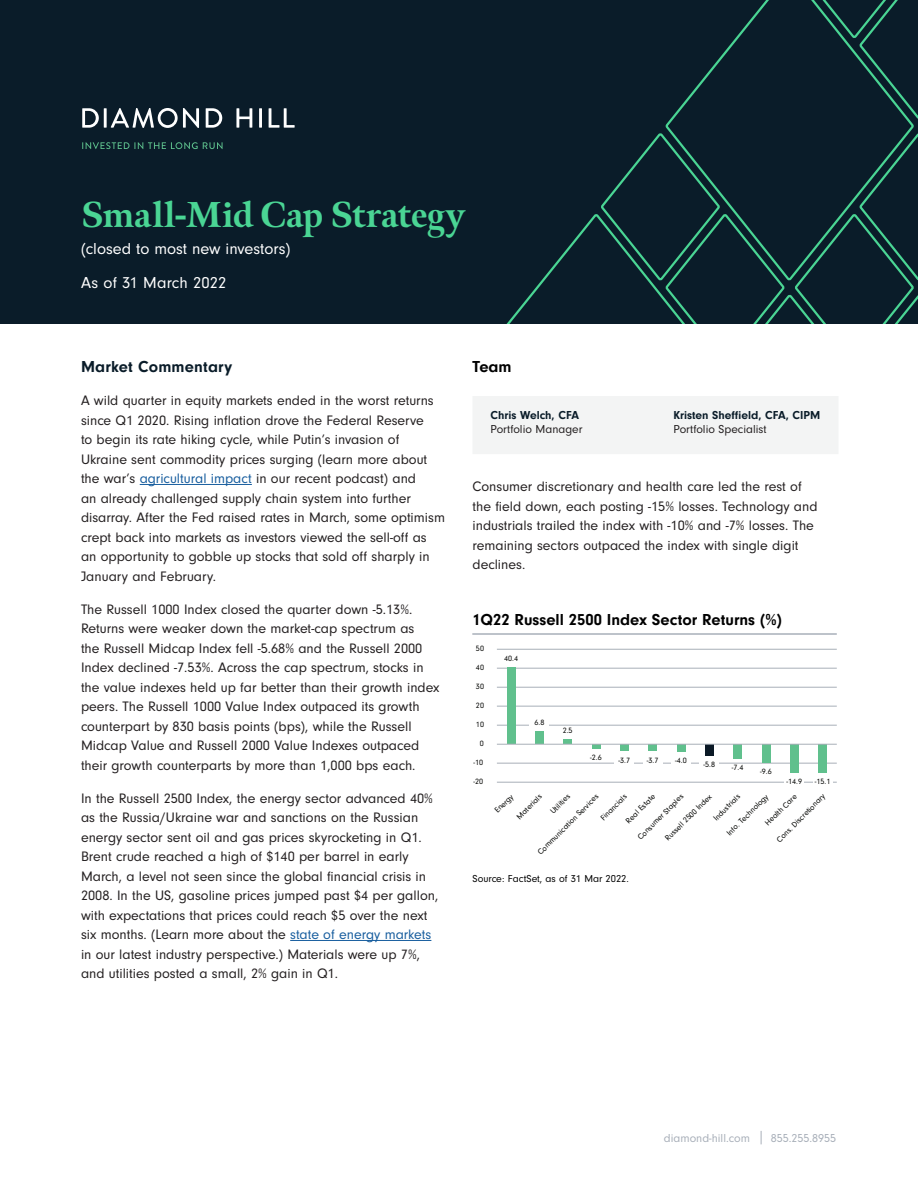
<style>
.page{position:relative;width:918px;height:1188px;background:#fff}
.page>*{position:absolute;margin:0;border:0;box-sizing:border-box;transform-origin:0 0}
.Page_title{font:800 36px "Meno Display";letter-spacing:-.005em;color:#4ad594}
.Table_Chart_-_Title{font:700 16.5px "Neuzeit Gro";color:#000}
.Page_title-2{font:16.5px "Neuzeit Gro";color:#fff}
.Subhead_Bold{font:700 16.5px "Neuzeit Gro";letter-spacing:.01em;color:#0a1c29}
.Subhead{font:16.5px "Neuzeit Gro";letter-spacing:.005em;color:#fff}
.Body_copy{font:14.25px/19.5px "Neuzeit Gro";color:#231f20}
.t1{font:700 12px/14.4px "Neuzeit Gro";color:#0a1c29}
.t2{font:12px "Neuzeit Gro";color:#a8afb9}
.t3{font:12px "Neuzeit Gro";color:#231f20}
.Legal__with_footnote{font:10.5px "Neuzeit Gro";color:#000}
.t4{font:8.1px "Neuzeit Gro";color:#040503}
.s1{color:#175d9e}
.s2{font-weight:400;color:#231f20}
</style>
<div class="page">
<svg style="left:761px;top:1131px;width:1px;height:13px"></svg>
<div style="left:0;top:0;width:918px;height:324px;background:#0a1c29"></div>
<svg style="left:506px;top:0;width:412px;height:324px"></svg>
<svg style="left:82px;top:108px;width:17px;height:20px"></svg>
<hr style="left:104px;top:108px;width:3px;height:20px;background:#fff">
<svg style="left:111px;top:108px;width:88px;height:20px"></svg>
<svg style="left:206px;top:108px;width:16px;height:20px"></svg>
<svg style="left:236px;top:108px;width:16px;height:20px"></svg>
<hr style="left:259px;top:108px;width:3px;height:20px;background:#fff">
<svg style="left:269px;top:108px;width:26px;height:20px"></svg>
<svg style="left:82px;top:142px;width:141px;height:7px"></svg>
<hr style="left:140px;top:484px;width:112px;height:1px;background:#175d9e">
<hr style="left:290px;top:940px;width:141px;height:1px;background:#175d9e">
<div style="left:473px;top:396px;width:365px;height:58px;background:#f3f4f4"></div>
<hr style="left:497px;top:649px;width:340px;height:1px;background:#a8afb8">
<hr style="left:497px;top:668px;width:340px;height:1px;background:#a8afb8">
<hr style="left:497px;top:687px;width:340px;height:1px;background:#a8afb8">
<hr style="left:497px;top:706px;width:340px;height:1px;background:#a8afb8">
<hr style="left:497px;top:725px;width:340px;height:1px;background:#a8afb8">
<hr style="left:497px;top:763px;width:340px;height:1px;background:#a8afb8">
<hr style="left:497px;top:782px;width:340px;height:1px;background:#a8afb8">
<div style="left:705px;top:744px;width:9px;height:11px;background:#0b1926"></div>
<div style="left:507px;top:667px;width:9px;height:77px;background:#60c08d"></div>
<div style="left:535px;top:731px;width:9px;height:13px;background:#60c08d"></div>
<div style="left:563px;top:739px;width:9px;height:5px;background:#60c08d"></div>
<div style="left:592px;top:744px;width:8px;height:5px;background:#60c08d"></div>
<div style="left:620px;top:744px;width:9px;height:7px;background:#60c08d"></div>
<div style="left:648px;top:744px;width:9px;height:7px;background:#60c08d"></div>
<div style="left:677px;top:744px;width:8px;height:8px;background:#60c08d"></div>
<div style="left:733px;top:744px;width:9px;height:14px;background:#60c08d"></div>
<div style="left:762px;top:744px;width:8px;height:18px;background:#60c08d"></div>
<div style="left:790px;top:744px;width:9px;height:29px;background:#60c08d"></div>
<div style="left:818px;top:744px;width:9px;height:29px;background:#60c08d"></div>
<hr style="left:497px;top:744px;width:340px;height:1px;background:#a8afb8">
<div style="left:530px;top:718px;width:19px;height:10px;background:#fff"></div>
<div style="left:615px;top:755px;width:19px;height:10px;background:#fff"></div>
<div style="left:643px;top:755px;width:19px;height:11px;background:#fff"></div>
<div style="left:672px;top:756px;width:19px;height:10px;background:#fff"></div>
<div style="left:700px;top:758px;width:19px;height:10px;background:#fff"></div>
<div style="left:785px;top:776px;width:19px;height:10px;background:#fff"></div>
<div style="left:813px;top:776px;width:19px;height:10px;background:#fff"></div>
<hr style="left:472px;top:633px;width:365px;height:2px;background:#a8afb9">
<p class="Page_title" style="left:81px;top:192px;width:386px">Small-Mid Cap Strategy</p>
<p class="Page_title-2" style="left:81px;top:240px;width:211px">(closed to most new investors)</p>
<p class="Subhead" style="left:81px;top:274px;width:147px">As of 31 March 2022</p>
<p class="Subhead_Bold" style="left:81px;top:357px;width:153px">Market Commentary</p>
<p class="Body_copy" style="left:81px;top:391px;width:366px">A wild quarter in equity markets ended in the worst returns since Q1 2020. Rising inflation drove the Federal Reserve<br>to begin its rate hiking cycle, while Putin’s invasion of Ukraine sent commodity prices surging (learn more about the war’s <span class="s1">agricultural impact</span> in our recent podcast) and<br>an already challenged supply chain system into further disarray. After the Fed raised rates in March, some optimism crept back into markets as investors viewed the sell-off as an opportunity to gobble up stocks that sold off sharply in January and February.</p>
<p class="Body_copy" style="left:81px;top:599px;width:360px">The Russell 1000 Index closed the quarter down -5.13%.<br>Returns were weaker down the market-cap spectrum as<br>the Russell Midcap Index fell -5.68% and the Russell 2000<br>Index declined -7.53%. Across the cap spectrum, stocks in the value indexes held up far better than their growth index peers. The Russell 1000 Value Index outpaced its growth counterpart by 830 basis points (bps), while the Russell Midcap Value and Russell 2000 Value Indexes outpaced their growth counterparts by more than 1,000 bps each.</p>
<p class="Body_copy" style="left:81px;top:788px;width:359px">In the Russell 2500 Index, the energy sector advanced 40% as the Russia/Ukraine war and sanctions on the Russian energy sector sent oil and gas prices skyrocketing in Q1.<br>Brent crude reached a high of $140 per barrel in early March, a level not seen since the global financial crisis in 2008. In the US, gasoline prices jumped past $4 per gallon, with expectations that prices could reach $5 over the next six months. (Learn more about the <span class="s1">state of energy markets </span>in our latest industry perspective.) Materials were up 7%, and utilities posted a small, 2% gain in Q1.</p>
<p class="Table_Chart_-_Title" style="left:472px;top:357px;width:41px">Team</p>
<p class="t1" style="left:490px;top:408px;width:90px">Chris Welch, CFA</p>
<p class="t3" style="left:490px;top:423px;width:94px">Portfolio Manager</p>
<p class="t1" style="left:674px;top:408px;width:148px">Kristen Sheffield, CFA, CIPM<br><span class="s2">Portfolio Specialist</span></p>
<p class="Body_copy" style="left:472px;top:477px;width:347px">Consumer discretionary and health care led the rest of the field down, each posting -15% losses. Technology and industrials trailed the index with -10% and -7% losses. The remaining sectors outpaced the index with single digit declines.</p>
<p class="Table_Chart_-_Title" style="left:472px;top:610px;width:311px">1Q22 Russell 2500 Index Sector Returns (%)</p>
<p class="t4" style="left:476px;top:644px;width:10px">50</p>
<p class="t4" style="left:476px;top:663px;width:10px">40</p>
<p class="t4" style="left:476px;top:682px;width:10px">30</p>
<p class="t4" style="left:476px;top:701px;width:10px">20</p>
<p class="t4" style="left:476px;top:720px;width:10px">10</p>
<p class="t4" style="left:480px;top:739px;width:6px">0</p>
<p class="t4" style="left:474px;top:758px;width:11px">-10</p>
<p class="t4" style="left:504px;top:654px;width:15px">40.4</p>
<p class="t4" style="left:534px;top:718px;width:11px">6.8</p>
<p class="t4" style="left:563px;top:726px;width:11px">2.5</p>
<p class="t4" style="left:590px;top:753px;width:13px">-2.6</p>
<p class="t4" style="left:619px;top:756px;width:13px">-3.7</p>
<p class="t4" style="left:647px;top:756px;width:13px">-3.7</p>
<p class="t4" style="left:675px;top:756px;width:13px">-4.0</p>
<p class="t4" style="left:704px;top:760px;width:13px">-5.8</p>
<p class="t4" style="left:732px;top:763px;width:13px">-7.4</p>
<p class="t4" style="left:760px;top:767px;width:13px">-9.6</p>
<p class="t4" style="left:474px;top:777px;width:11px">-20</p>
<p class="t4" style="left:787px;top:777px;width:17px">-14.9</p>
<p class="t4" style="left:815px;top:777px;width:17px">-15.1</p>
<p class="t4" style="left:775px;top:838px;width:66px;rotate:-45deg">Cons. Discretionary</p>
<p class="t4" style="left:663px;top:836px;width:64px;rotate:-45deg">Russell 2500 Index</p>
<p class="t4" style="left:712px;top:816px;width:36px;rotate:-45deg">Industrials</p>
<p class="t4" style="left:536px;top:850px;width:84px;rotate:-45deg">Communication Services</p>
<p class="t4" style="left:599px;top:816px;width:35px;rotate:-45deg">Financials</p>
<p class="t4" style="left:624px;top:819px;width:40px;rotate:-45deg">Real Estate</p>
<p class="t4" style="left:493px;top:808px;width:24px;rotate:-45deg">Energy</p>
<p class="t4" style="left:515px;top:815px;width:33px;rotate:-45deg">Materials</p>
<p class="t4" style="left:549px;top:809px;width:26px;rotate:-45deg">Utilities</p>
<p class="t4" style="left:725px;top:831px;width:57px;rotate:-45deg">Info. Technology</p>
<p class="t4" style="left:763px;top:821px;width:43px;rotate:-45deg">Health Care</p>
<p class="t4" style="left:636px;top:835px;width:63px;rotate:-45deg">Consumer Staples</p>
<p class="Legal__with_footnote" style="left:472px;top:872px;width:158px">Source: FactSet, as of 31 Mar 2022.</p>
<p class="t2" style="left:664px;top:1131px;width:88px">diamond-hill.com</p>
<p class="t2" style="left:771px;top:1131px;width:67px">855.255.8955</p>
</div>
